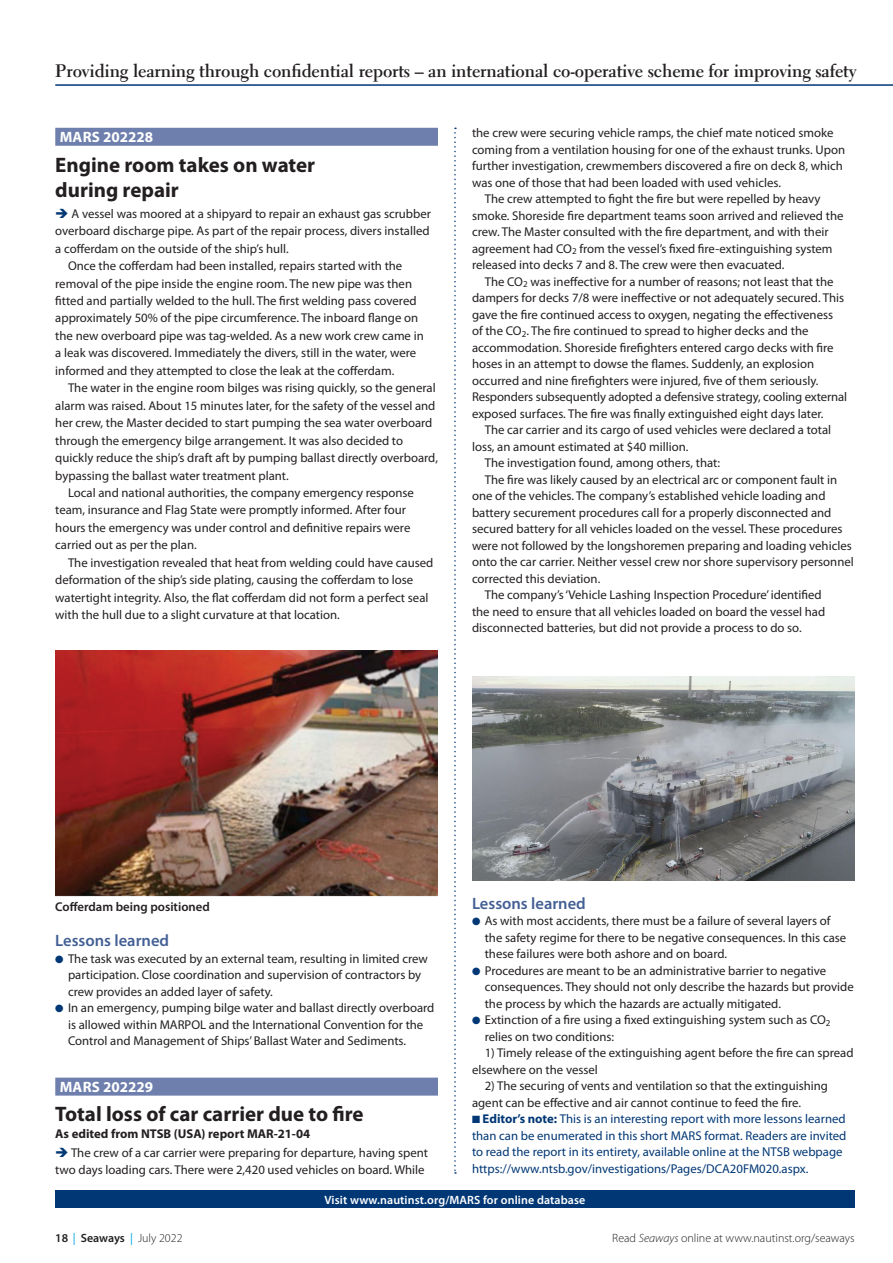
<style>
.page{position:relative;width:893px;height:1263px;background:#fff}
.page>*{position:absolute;margin:0;border:0;box-sizing:border-box;transform-origin:0 0}
.t1{font:700 21px/24.9px "Myriad Pro";color:#231f20}
.t2{font:700 18px "Electra LT Std";letter-spacing:-.005em;color:#231f20}
.t3{font:600 16.5px "Myriad Pro";color:#435f94}
.t4{font:700 15px "Myriad Pro";color:#fff}
.t5{font:12.75px/16.5px "Myriad Pro";color:#231f20}
.t6{font:12.75px/16.5px "Myriad Pro";color:#013775}
.t7{font:700 12.75px "Myriad Pro";color:#231f20}
.t8{font:600 12.75px "Myriad Pro";color:#231f20}
.t9{font:300 12px "Myriad Pro";color:#231f20}
.t10{font:600 12px "Myriad Pro";letter-spacing:.01em;color:#fff}
.t11{font:600 12px "Myriad Pro";letter-spacing:-.005em;color:#231f20}
.s1{color:#013775}
.s2{font-weight:700}
.s3{font-weight:400;color:#00a5e3}
.s4{font-weight:300}
.s5{font-style:italic}
</style>
<div class="page">
<svg style="left:454px;top:128px;width:2px;height:1046px"></svg>
<hr style="left:55px;top:84px;width:838px;height:2px;background:#013775">
<div style="left:55px;top:1191px;width:800px;height:17px;background:#013775"></div>
<div style="left:55px;top:128px;width:383px;height:18px;background:#6e7fad"></div>
<img style="left:55px;top:651px;width:383px;height:245px">
<div style="left:55px;top:1077px;width:383px;height:18px;background:#6e7fad"></div>
<img style="left:472px;top:676px;width:383px;height:204px">
<h2 class="t2" style="left:55px;top:60px;width:803px">Providing learning through confidential reports – an international co-operative scheme for improving safety</h2>
<p class="t4" style="left:60px;top:127px;width:95px">MARS 202228</p>
<h1 class="t1" style="left:55px;top:152px;width:261px">Engine room takes on water during repair</h1>
<p class="t5" style="left:55px;top:205px;width:377px"><span class="s1">➔</span> A vessel was moored at a shipyard to repair an exhaust gas scrubber</p>
<p class="t5" style="left:55px;top:222px;width:376px">overboard discharge pipe. As part of the repair process, divers installed</p>
<p class="t5" style="left:55px;top:240px;width:235px">a cofferdam on the outside of the ship’s hull.</p>
<p class="t5" style="left:68px;top:257px;width:336px">Once the cofferdam had been installed, repairs started with the</p>
<p class="t5" style="left:55px;top:275px;width:358px">removal of the pipe inside the engine room. The new pipe was then</p>
<p class="t5" style="left:55px;top:292px;width:363px">fitted and partially welded to the hull. The first welding pass covered</p>
<p class="t5" style="left:55px;top:310px;width:364px">approximately 50% of the pipe circumference. The inboard flange on</p>
<p class="t5" style="left:55px;top:327px;width:370px">the new overboard pipe was tag-welded. As a new work crew came in</p>
<p class="t5" style="left:55px;top:345px;width:363px">a leak was discovered. Immediately the divers, still in the water, were</p>
<p class="t5" style="left:55px;top:362px;width:341px">informed and they attempted to close the leak at the cofferdam.</p>
<p class="t5" style="left:68px;top:380px;width:369px">The water in the engine room bilges was rising quickly, so the general</p>
<p class="t5" style="left:55px;top:397px;width:382px">alarm was raised. About 15 minutes later, for the safety of the vessel and</p>
<p class="t5" style="left:55px;top:414px;width:379px">her crew, the Master decided to start pumping the sea water overboard</p>
<p class="t5" style="left:55px;top:432px;width:349px">through the emergency bilge arrangement. It was also decided to</p>
<p class="t5" style="left:55px;top:449px;width:384px">quickly reduce the ship’s draft aft by pumping ballast directly overboard,</p>
<p class="t5" style="left:55px;top:467px;width:235px">bypassing the ballast water treatment plant.</p>
<p class="t5" style="left:68px;top:484px;width:347px">Local and national authorities, the company emergency response</p>
<p class="t5" style="left:55px;top:502px;width:352px">team, insurance and Flag State were promptly informed. After four</p>
<p class="t5" style="left:55px;top:519px;width:357px">hours the emergency was under control and definitive repairs were</p>
<p class="t5" style="left:55px;top:537px;width:143px">carried out as per the plan.</p>
<p class="t5" style="left:68px;top:554px;width:367px">The investigation revealed that heat from welding could have caused</p>
<p class="t5" style="left:55px;top:572px;width:360px">deformation of the ship’s side plating, causing the cofferdam to lose</p>
<p class="t5" style="left:55px;top:589px;width:375px">watertight integrity. Also, the flat cofferdam did not form a perfect seal</p>
<p class="t5" style="left:55px;top:606px;width:286px">with the hull due to a slight curvature at that location.</p>
<p class="t5" style="left:472px;top:124px;width:363px">the crew were securing vehicle ramps, the chief mate noticed smoke</p>
<p class="t5" style="left:472px;top:141px;width:375px">coming from a ventilation housing for one of the exhaust trunks. Upon</p>
<p class="t5" style="left:472px;top:157px;width:372px">further investigation, crewmembers discovered a fire on deck 8, which</p>
<p class="t5" style="left:472px;top:174px;width:310px">was one of those that had been loaded with used vehicles.</p>
<p class="t5" style="left:485px;top:190px;width:337px">The crew attempted to fight the fire but were repelled by heavy</p>
<p class="t5" style="left:472px;top:207px;width:373px">smoke. Shoreside fire department teams soon arrived and relieved the</p>
<p class="t5" style="left:472px;top:223px;width:358px">crew. The Master consulted with the fire department, and with their</p>
<p class="t5" style="left:472px;top:240px;width:362px">agreement had CO<sub>2</sub> from the vessel’s fixed fire-extinguishing system</p>
<p class="t5" style="left:472px;top:256px;width:314px">released into decks 7 and 8. The crew were then evacuated.</p>
<p class="t5" style="left:485px;top:273px;width:350px">The CO<sub>2</sub> was ineffective for a number of reasons; not least that the</p>
<p class="t5" style="left:472px;top:289px;width:374px">dampers for decks 7/8 were ineffective or not adequately secured. This</p>
<p class="t5" style="left:472px;top:306px;width:363px">gave the fire continued access to oxygen, negating the effectiveness</p>
<p class="t5" style="left:472px;top:322px;width:338px">of the CO<sub>2</sub>. The fire continued to spread to higher decks and the</p>
<p class="t5" style="left:472px;top:339px;width:363px">accommodation. Shoreside firefighters entered cargo decks with fire</p>
<p class="t5" style="left:472px;top:355px;width:344px">hoses in an attempt to dowse the flames. Suddenly, an explosion</p>
<p class="t5" style="left:472px;top:372px;width:348px">occurred and nine firefighters were injured, five of them seriously.</p>
<p class="t5" style="left:472px;top:388px;width:377px">Responders subsequently adopted a defensive strategy, cooling external</p>
<p class="t5" style="left:472px;top:405px;width:353px">exposed surfaces. The fire was finally extinguished eight days later.</p>
<p class="t5" style="left:485px;top:421px;width:348px">The car carrier and its cargo of used vehicles were declared a total</p>
<p class="t5" style="left:472px;top:438px;width:218px">loss, an amount estimated at $40 million.</p>
<p class="t5" style="left:485px;top:454px;width:237px">The investigation found, among others, that:</p>
<p class="t5" style="left:485px;top:471px;width:354px">The fire was likely caused by an electrical arc or component fault in</p>
<p class="t5" style="left:472px;top:487px;width:355px">one of the vehicles. The company’s established vehicle loading and</p>
<p class="t5" style="left:472px;top:504px;width:361px">battery securement procedures call for a properly disconnected and</p>
<p class="t5" style="left:472px;top:520px;width:372px">secured battery for all vehicles loaded on the vessel. These procedures</p>
<p class="t5" style="left:472px;top:537px;width:381px">were not followed by the longshoremen preparing and loading vehicles</p>
<p class="t5" style="left:472px;top:553px;width:383px">onto the car carrier. Neither vessel crew nor shore supervisory personnel</p>
<p class="t5" style="left:472px;top:570px;width:130px">corrected this deviation.</p>
<p class="t5" style="left:485px;top:586px;width:338px">The company’s ‘Vehicle Lashing Inspection Procedure’ identified</p>
<p class="t5" style="left:472px;top:603px;width:355px">the need to ensure that all vehicles loaded on board the vessel had</p>
<p class="t5" style="left:472px;top:619px;width:331px">disconnected batteries, but did not provide a process to do so.</p>
<p class="t8" style="left:55px;top:898px;width:156px">Cofferdam being positioned</p>
<p class="t3" style="left:55px;top:930px;width:115px">Lessons learned</p>
<p class="t5" style="left:68px;top:950px;width:361px;text-indent:-13px"><span class="s1">●</span> The task was executed by an external team, resulting in limited crew participation. Close coordination and supervision of contractors by crew provides an added layer of safety.</p>
<p class="t5" style="left:68px;top:999px;width:368px;text-indent:-13px"><span class="s1">●</span> In an emergency, pumping bilge water and ballast directly overboard is allowed within MARPOL and the International Convention for the<br>Control and Management of Ships’ Ballast Water and Sediments.</p>
<p class="t4" style="left:60px;top:1077px;width:95px">MARS 202229</p>
<h1 class="t1" style="left:55px;top:1101px;width:310px">Total loss of car carrier due to fire</h1>
<p class="t7" style="left:55px;top:1125px;width:256px">As edited from NTSB (USA) report MAR-21-04</p>
<p class="t5" style="left:55px;top:1144px;width:374px"><span class="s1">➔</span> The crew of a car carrier were preparing for departure, having spent two days loading cars. There were 2,420 used vehicles on board. While</p>
<p class="t3" style="left:472px;top:892px;width:115px">Lessons learned</p>
<p class="t5" style="left:485px;top:912px;width:363px;text-indent:-13px"><span class="s1">●</span> As with most accidents, there must be a failure of several layers of the safety regime for there to be negative consequences. In this case these failures were both ashore and on board.</p>
<p class="t5" style="left:485px;top:962px;width:371px;text-indent:-13px"><span class="s1">●</span> Procedures are meant to be an administrative barrier to negative consequences. They should not only describe the hazards but provide the process by which the hazards are actually mitigated.</p>
<p class="t5" style="left:485px;top:1011px;width:347px;text-indent:-13px"><span class="s1">●</span> Extinction of a fire using a fixed extinguishing system such as CO<sub>2 </sub>relies on two conditions:</p>
<p class="t5" style="left:472px;top:1044px;width:383px;text-indent:13px">1) Timely release of the extinguishing agent before the fire can spread elsewhere on the vessel</p>
<p class="t5" style="left:472px;top:1077px;width:358px;text-indent:13px">2) The securing of vents and ventilation so that the extinguishing agent can be effective and air cannot continue to feed the fire.</p>
<p class="t6" style="left:472px;top:1110px;width:376px">■ <span class="s2">Editor’s note:</span> This is an interesting report with more lessons learned than can be enumerated in this short MARS format. Readers are invited to read the report in its entirety, available online at the NTSB webpage https://www.ntsb.gov/investigations/Pages/DCA20FM020.aspx.</p>
<p class="t10" style="left:324px;top:1192px;width:262px">Visit www.nautinst.org/MARS for online database</p>
<p class="t11" style="left:55px;top:1230px;width:129px">18 <span class="s3">|</span> Seaways <span class="s3">|</span> <span class="s4">July 2022</span></p>
<p class="t9" style="left:612px;top:1231px;width:244px">Read <span class="s5">Seaways</span> online at www.nautinst.org/seaways</p>
</div>
